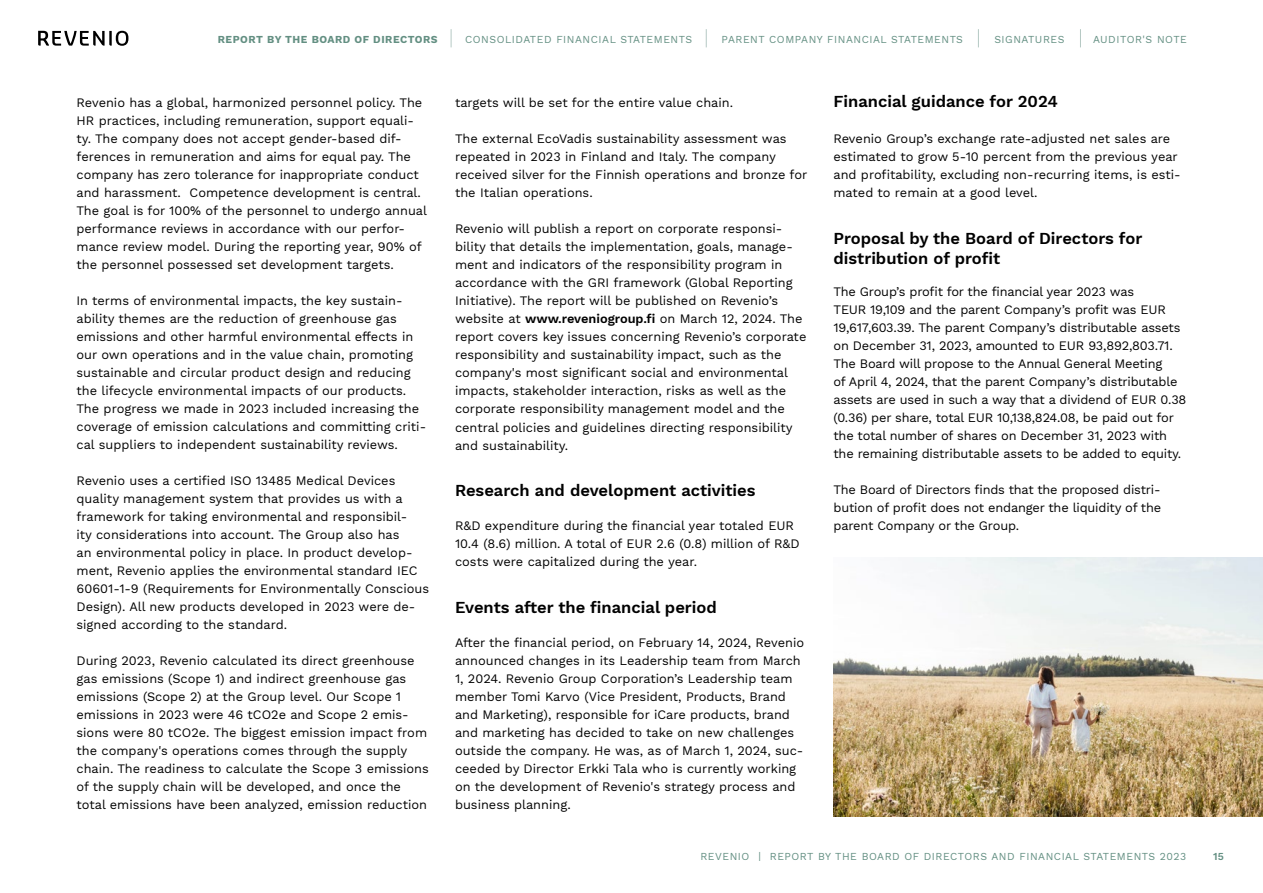
<style>
.page{position:relative;width:1263px;height:893px;background:#fff}
.page>*{position:absolute;margin:0;border:0;box-sizing:border-box;transform-origin:0 0}
.t1{font:600 16.5px/19.8px "Work Sans";color:#000}
.t2{font:12.75px/18px "Work Sans";color:#000}
.t3{font:10.5px "Work Sans";letter-spacing:.05em;color:#638f82}
.t4{font:700 10.5px "Work Sans";letter-spacing:.05em;color:#638f82}
.t5{font:600 10.5px "Work Sans";color:#638f82}
.s1{font-weight:600}
</style>
<div class="page">
<svg style="left:38px;top:31px;width:90px;height:15px"></svg>
<svg style="left:451px;top:29px;width:1px;height:18px"></svg>
<svg style="left:706px;top:29px;width:1px;height:18px"></svg>
<svg style="left:978px;top:29px;width:1px;height:18px"></svg>
<svg style="left:1080px;top:29px;width:1px;height:18px"></svg>
<img style="left:833px;top:557px;width:430px;height:259px">
<p class="t4" style="left:218px;top:33px;width:221px">REPORT BY THE BOARD OF DIRECTORS</p>
<p class="t3" style="left:465px;top:33px;width:228px">CONSOLIDATED FINANCIAL STATEMENTS</p>
<p class="t3" style="left:722px;top:33px;width:243px">PARENT COMPANY FINANCIAL STATEMENTS</p>
<p class="t3" style="left:994px;top:33px;width:72px">SIGNATURES</p>
<p class="t3" style="left:1093px;top:33px;width:95px">AUDITOR'S NOTE</p>
<p class="t2" style="left:77px;top:95px;width:352px">Revenio has a global, harmonized personnel policy. The HR practices, including remuneration, support equali&shy;ty. The company does not accept gender-based dif&shy;ferences in remuneration and aims for equal pay. The company has zero tolerance for inappropriate conduct and harassment. Competence development is central.<br>The goal is for 100% of the personnel to undergo annual performance reviews in accordance with our perfor&shy;mance review model. During the reporting year, 90% of the personnel possessed set development targets.</p>
<p class="t2" style="left:77px;top:293px;width:351px">In terms of environmental impacts, the key sustain&shy;ability themes are the reduction of greenhouse gas emissions and other harmful environmental effects in our own operations and in the value chain, promoting sustainable and circular product design and reducing the lifecycle environmental impacts of our products.<br>The progress we made in 2023 included increasing the coverage of emission calculations and committing criti&shy;cal suppliers to independent sustainability reviews.</p>
<p class="t2" style="left:77px;top:473px;width:354px">Revenio uses a certified ISO 13485 Medical Devices quality management system that provides us with a framework for taking environmental and responsibil-<br>ity considerations into account. The Group also has<br>an environmental policy in place. In product develop&shy;ment, Revenio applies the environmental standard IEC 60601-1-9 (Requirements for Environmentally Conscious Design). All new products developed in 2023 were de&shy;signed according to the standard.</p>
<p class="t2" style="left:77px;top:653px;width:354px">During 2023, Revenio calculated its direct greenhouse gas emissions (Scope 1) and indirect greenhouse gas emissions (Scope 2) at the Group level. Our Scope 1 emissions in 2023 were 46 tCO2e and Scope 2 emis&shy;sions were 80 tCO2e. The biggest emission impact from the company's operations comes through the supply chain. The readiness to calculate the Scope 3 emissions of the supply chain will be developed, and once the total emissions have been analyzed, emission reduction</p>
<p class="t2" style="left:455px;top:95px;width:280px">targets will be set for the entire value chain.</p>
<p class="t2" style="left:455px;top:131px;width:354px">The external EcoVadis sustainability assessment was repeated in 2023 in Finland and Italy. The company received silver for the Finnish operations and bronze for the Italian operations.</p>
<p class="t2" style="left:455px;top:221px;width:353px">Revenio will publish a report on corporate responsi&shy;bility that details the implementation, goals, manage&shy;ment and indicators of the responsibility program in accordance with the GRI framework (Global Reporting Initiative). The report will be published on Revenio’s website at <span class="s1">www.reveniogroup.fi</span> on March 12, 2024. The report covers key issues concerning Revenio’s corporate responsibility and sustainability impact, such as the company's most significant social and environmental impacts, stakeholder interaction, risks as well as the corporate responsibility management model and the central policies and guidelines directing responsibility and sustainability.</p>
<p class="t1" style="left:455px;top:481px;width:302px">Research and development activities</p>
<p class="t2" style="left:455px;top:518px;width:346px">R&amp;D expenditure during the financial year totaled EUR<br>10.4 (8.6) million. A total of EUR 2.6 (0.8) million of R&amp;D costs were capitalized during the year.</p>
<p class="t1" style="left:455px;top:598px;width:263px">Events after the financial period</p>
<p class="t2" style="left:455px;top:635px;width:351px">After the financial period, on February 14, 2024, Revenio announced changes in its Leadership team from March 1, 2024. Revenio Group Corporation’s Leadership team member Tomi Karvo (Vice President, Products, Brand and Marketing), responsible for iCare products, brand and marketing has decided to take on new challenges outside the company. He was, as of March 1, 2024, suc&shy;ceeded by Director Erkki Tala who is currently working on the development of Revenio's strategy process and business planning.</p>
<p class="t1" style="left:833px;top:93px;width:226px">Financial guidance for 2024</p>
<p class="t2" style="left:833px;top:131px;width:349px">Revenio Group’s exchange rate-adjusted net sales are estimated to grow 5-10 percent from the previous year and profitability, excluding non-recurring items, is esti&shy;mated to remain at a good level.</p>
<p class="t1" style="left:833px;top:229px;width:310px">Proposal by the Board of Directors for distribution of profit</p>
<p class="t2" style="left:833px;top:284px;width:354px">The Group’s profit for the financial year 2023 was<br>TEUR 19,109 and the parent Company’s profit was EUR 19,617,603.39. The parent Company’s distributable assets on December 31, 2023, amounted to EUR 93,892,803.71.<br>The Board will propose to the Annual General Meeting<br>of April 4, 2024, that the parent Company’s distributable assets are used in such a way that a dividend of EUR 0.38 (0.36) per share, total EUR 10,138,824.08, be paid out for the total number of shares on December 31, 2023 with the remaining distributable assets to be added to equity.</p>
<p class="t2" style="left:833px;top:482px;width:329px;text-align:justify">The Board of Directors finds that the proposed distri&shy;bution of profit does not endanger the liquidity of the parent Company or the Group.</p>
<p class="t3" style="left:700px;top:850px;width:487px">REVENIO | REPORT BY THE BOARD OF DIRECTORS AND FINANCIAL STATEMENTS 2023</p>
<p class="t5" style="left:1213px;top:850px;width:12px">15</p>
</div>
